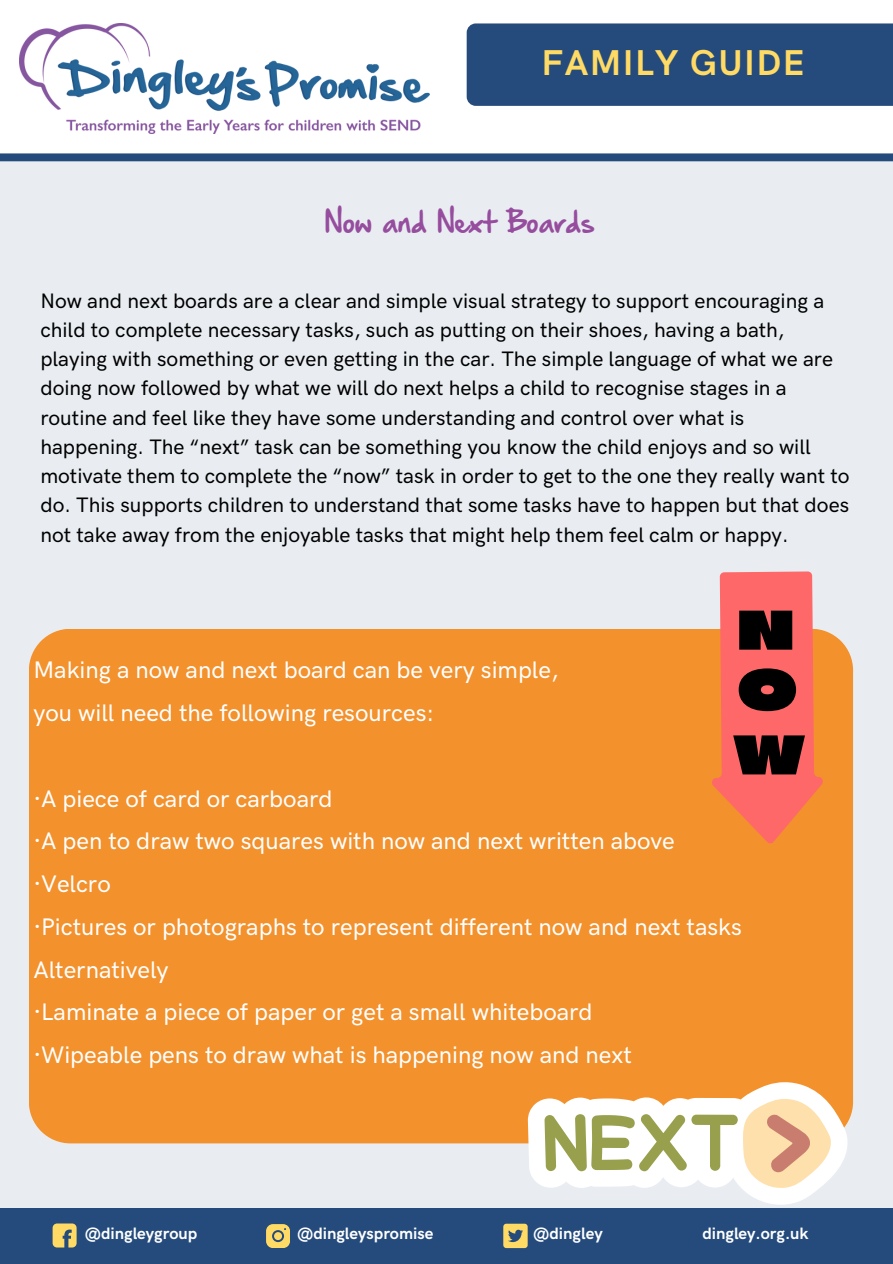
<style>
.page{position:relative;width:893px;height:1264px;background:#fff}
.page>*{position:absolute;margin:0;border:0;box-sizing:border-box;transform-origin:0 0}
.t1{font:36px "Hand Of Sean Pro";color:#964d9e}
.t2{font:700 36px "HK Grotesk Pro";letter-spacing:.04em;color:#ffda64}
.t3{font:500 24px/42.8px "HK Grotesk Pro";color:#fff}
.t4{font:500 21px/29.2px "HK Grotesk Pro";color:#000}
.t5{font:700 16.5px "HK Grotesk Pro";color:#fff}
</style>
<div class="page">
<div style="left:0;top:161px;width:892px;height:1047px;background:#e9edf2"></div>
<div style="left:0;top:1208px;width:892px;height:55px;background:#244b7c"></div>
<svg style="left:53px;top:1223px;width:23px;height:24px"></svg>
<svg style="left:266px;top:1224px;width:24px;height:23px"></svg>
<svg style="left:503px;top:1223px;width:24px;height:24px"></svg>
<div style="left:466px;top:23px;width:426px;height:83px;background:#244b7c"></div>
<img style="left:19px;top:23px;width:410px;height:111px">
<div style="left:0;top:153px;width:892px;height:8px;background:#244b7c"></div>
<div style="left:29px;top:629px;width:824px;height:514px;background:#f3912d"></div>
<svg style="left:710px;top:571px;width:114px;height:272px;background:#c8624d"></svg>
<svg style="left:527px;top:1082px;width:323px;height:122px;background:#ebdabc"></svg>
<h4 class="t2" style="left:541px;top:42px;width:264px">FAMILY GUIDE</h4>
<p class="t1" style="left:325px;top:197px;width:272px">Now and Next Boards</p>
<h1 class="t4" style="left:40px;top:286px;width:810px">Now and next boards are a clear and simple visual strategy to support encouraging a child to complete necessary tasks, such as putting on their shoes, having a bath, playing with something or even getting in the car. The simple language of what we are doing now followed by what we will do next helps a child to recognise stages in a routine and feel like they have some understanding and control over what is happening. The “next” task can be something you know the child enjoys and so will motivate them to complete the “now” task in order to get to the one they really want to do. This supports children to understand that some tasks have to happen but that does not take away from the enjoyable tasks that might help them feel calm or happy.</h1>
<p class="t3" style="left:33px;top:649px;width:526px">Making a now and next board can be very simple, you will need the following resources:</p>
<p class="t3" style="left:33px;top:778px;width:710px">·A piece of card or carboard<br>·A pen to draw two squares with now and next written above ·Velcro<br>·Pictures or photographs to represent different now and next tasks Alternatively<br>·Laminate a piece of paper or get a small whiteboard<br>·Wipeable pens to draw what is happening now and next</p>
<h2 class="t5" style="left:85px;top:1224px;width:114px">@dingleygroup</h2>
<h2 class="t5" style="left:297px;top:1224px;width:138px">@dingleyspromise</h2>
<h2 class="t5" style="left:533px;top:1224px;width:71px">@dingley</h2>
<h2 class="t5" style="left:702px;top:1224px;width:108px">dingley.org.uk</h2>
</div>
